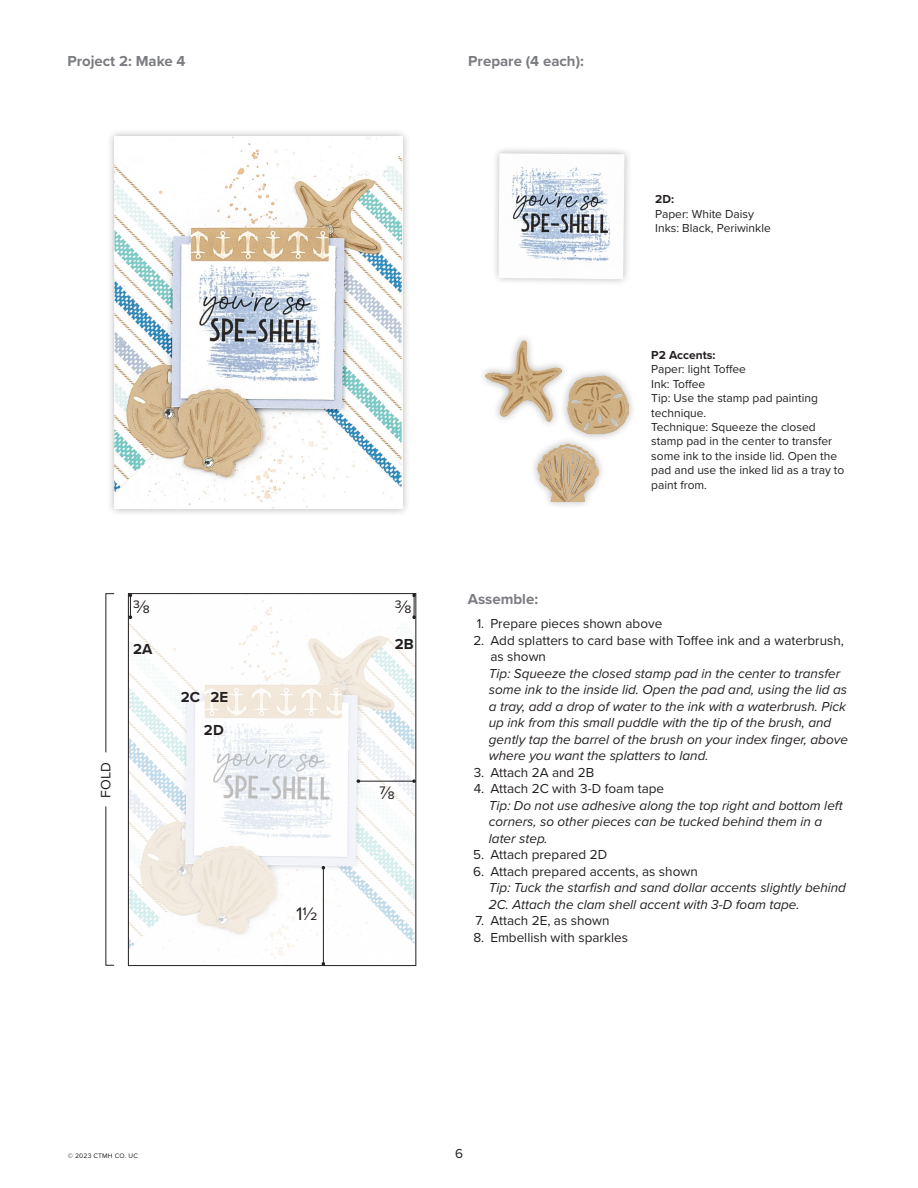
<style>
.page{position:relative;width:918px;height:1188px;background:#fff}
.page>*{position:absolute;margin:0;border:0;box-sizing:border-box;transform-origin:0 0}
.t1{font:18.75px "Proxima Nova";color:#231f20}
.t2{font:700 15px "Proxima Nova";color:#7b7c81}
.t3{font:700 15px "Proxima Nova";color:#231f20}
.t4{font:14.1px "Proxima Nova";color:#231f20}
.Assemble_Column_Tips{font:italic 13.5px/16.5px "Proxima Nova";color:#231f20}
.t5{font:13.5px/16.5px "Proxima Nova";color:#231f20}
.t6{font:12px/14.4px "Proxima Nova";color:#231f20}
.t7{font:700 12px "Proxima Nova";color:#231f20}
.t8{font:6.75px "Proxima Nova";letter-spacing:.025em;color:#231f20}
</style>
<div class="page">
<div style="left:491px;top:146px;width:141px;height:141px;background:#231f20;opacity:.35"></div>
<img style="left:495px;top:154px;width:129px;height:125px">
<img style="left:130px;top:595px;width:284px;height:369px">
<div style="left:128px;top:593px;width:288px;height:373px;border:1px solid #231f20"></div>
<svg style="left:105px;top:806px;width:10px;height:160px"></svg>
<svg style="left:105px;top:593px;width:10px;height:160px"></svg>
<svg style="left:321px;top:866px;width:4px;height:4px"></svg>
<svg style="left:321px;top:962px;width:4px;height:4px"></svg>
<hr style="left:323px;top:866px;width:1px;height:100px;background:#231f20">
<svg style="left:356px;top:779px;width:4px;height:4px"></svg>
<svg style="left:412px;top:779px;width:4px;height:4px"></svg>
<hr style="left:357px;top:781px;width:59px;height:1px;background:#231f20">
<svg style="left:129px;top:593px;width:3px;height:26px"></svg>
<svg style="left:412px;top:593px;width:4px;height:26px"></svg>
<div style="left:107px;top:128px;width:304px;height:389px;background:#231f20;opacity:.35"></div>
<img style="left:115px;top:136px;width:288px;height:373px">
<img style="left:485px;top:341px;width:76px;height:81px">
<div style="left:560px;top:368px;width:76px;height:74px;background:#231f20;opacity:.35"></div>
<img style="left:567px;top:376px;width:61px;height:58px">
<div style="left:529px;top:436px;width:77px;height:74px;background:#231f20;opacity:.35"></div>
<img style="left:537px;top:443px;width:61px;height:58px">
<p class="t2" style="left:67px;top:50px;width:120px">Project 2: Make 4</p>
<p class="t2" style="left:468px;top:50px;width:117px">Prepare (4 each):</p>
<p class="t1" style="left:133px;top:592px;width:19px">⅜</p>
<p class="t1" style="left:395px;top:592px;width:19px">⅜</p>
<p class="t2" style="left:468px;top:588px;width:72px">Assemble:</p>
<p class="t7" style="left:655px;top:190px;width:20px">2D:</p>
<p class="t6" style="left:655px;top:206px;width:100px">Paper: White Daisy</p>
<p class="t6" style="left:655px;top:220px;width:117px">Inks: Black, Periwinkle</p>
<p class="t7" style="left:651px;top:346px;width:66px">P2 Accents:</p>
<p class="t6" style="left:651px;top:362px;width:96px">Paper: light Toffee</p>
<p class="t6" style="left:651px;top:376px;width:56px">Ink: Toffee</p>
<p class="t6" style="left:651px;top:390px;width:168px">Tip: Use the stamp pad painting technique.</p>
<p class="t6" style="left:651px;top:419px;width:195px">Technique: Squeeze the closed stamp pad in the center to transfer some ink to the inside lid. Open the pad and use the inked lid as a tray to paint from.</p>
<p class="t3" style="left:133px;top:638px;width:21px">2A</p>
<p class="t4" style="left:95px;top:798px;width:37px;rotate:-90deg">FOLD</p>
<p class="t3" style="left:181px;top:685px;width:21px">2C</p>
<p class="t3" style="left:211px;top:685px;width:19px">2E</p>
<p class="t3" style="left:204px;top:719px;width:21px">2D</p>
<p class="t1" style="left:296px;top:900px;width:23px">1½</p>
<p class="t3" style="left:395px;top:632px;width:20px">2B</p>
<p class="t1" style="left:379px;top:778px;width:17px">⅞</p>
<p class="t5" style="left:477px;top:615px;width:187px">1. Prepare pieces shown above</p>
<p class="t5" style="left:490px;top:631px;width:355px;text-indent:-17px">2. Add splatters to card base with Toffee ink and a waterbrush, as shown</p>
<p class="Assemble_Column_Tips" style="left:489px;top:664px;width:361px">Tip: Squeeze the closed stamp pad in the center to transfer some ink to the inside lid. Open the pad and, using the lid as a tray, add a drop of water to the ink with a waterbrush. Pick up ink from this small puddle with the tip of the brush, and gently tap the barrel of the brush on your index finger, above where you want the splatters to land.</p>
<p class="t5" style="left:474px;top:763px;width:122px">3. Attach 2A and 2B</p>
<p class="t5" style="left:474px;top:780px;width:192px">4. Attach 2C with 3-D foam tape</p>
<p class="Assemble_Column_Tips" style="left:489px;top:796px;width:355px">Tip: Do not use adhesive along the top right and bottom left corners, so other pieces can be tucked behind them in a later step.</p>
<p class="t5" style="left:473px;top:846px;width:135px">5. Attach prepared 2D</p>
<p class="t5" style="left:473px;top:862px;width:226px">6. Attach prepared accents, as shown</p>
<p class="Assemble_Column_Tips" style="left:489px;top:879px;width:359px">Tip: Tuck the starfish and sand dollar accents slightly behind<br>2C. Attach the clam shell accent with 3-D foam tape.</p>
<p class="t5" style="left:476px;top:912px;width:136px">7. Attach 2E, as shown</p>
<p class="t5" style="left:473px;top:928px;width:156px">8. Embellish with sparkles</p>
<p class="t8" style="left:68px;top:1151px;width:72px">© 2023 CTMH CO. UC</p>
<p class="t5" style="left:455px;top:1145px;width:9px">6</p>
</div>
